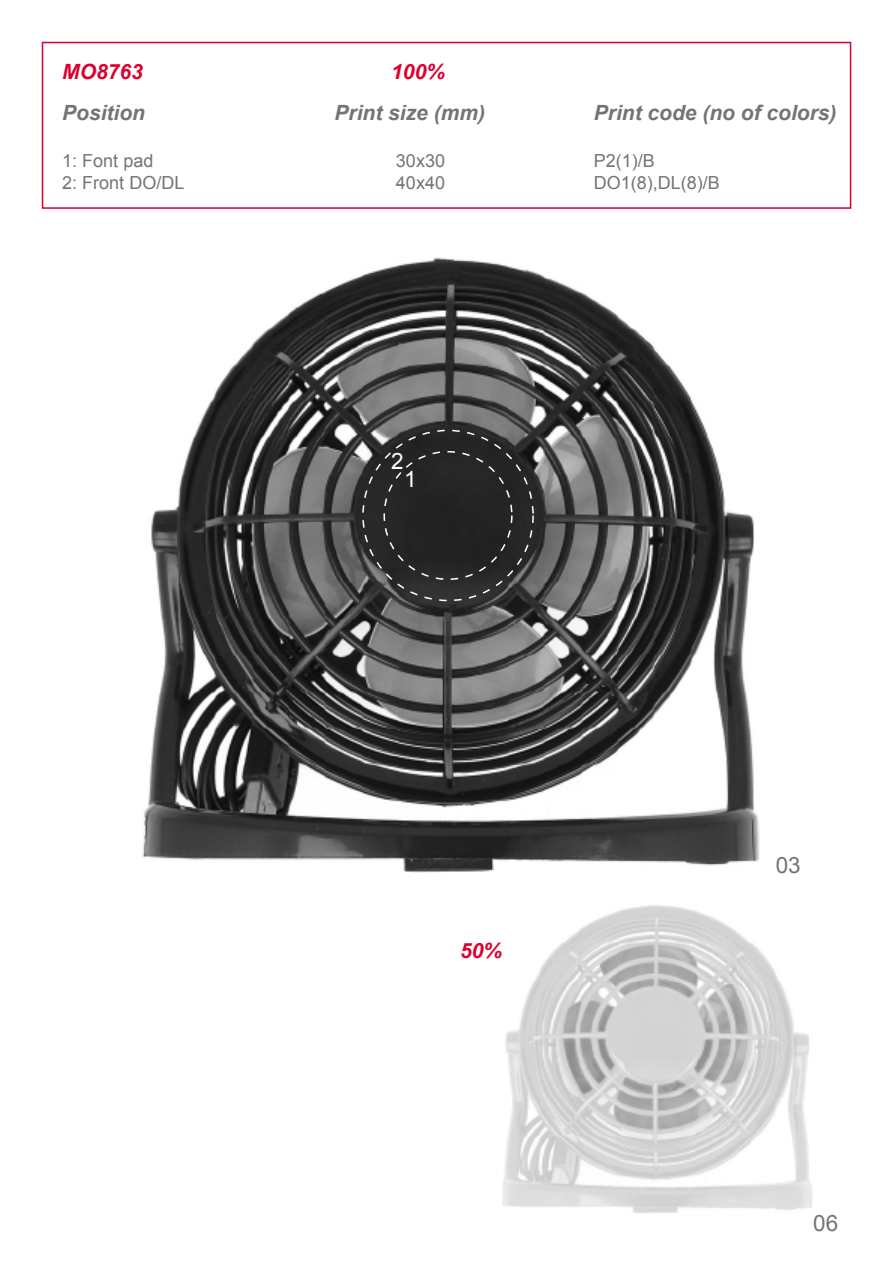
<style>
.page{position:relative;width:893px;height:1263px;background:#fff}
.page>*{position:absolute;margin:0;border:0;box-sizing:border-box;transform-origin:0 0}
.t1{font:22.5px "Arial";color:#747476}
.t2{font:22.5px "Arial";color:#fff}
.t3{font:italic 700 21px "Arial";color:#747476}
.t4{font:italic 700 21px "Arial";color:#dc002e}
.t5{font:18px/21.6px "Arial";color:#747476}
</style>
<div class="page">
<div style="left:42px;top:42px;width:809px;height:167px;border:2px solid #dc002e"></div>
<img style="left:502px;top:905px;width:310px;height:309px">
<img style="left:142px;top:257px;width:618px;height:616px">
<p class="t4" style="left:62px;top:57px;width:82px">MO8763</p>
<p class="t4" style="left:391px;top:57px;width:55px">100%</p>
<p class="t3" style="left:62px;top:99px;width:84px">Position</p>
<p class="t3" style="left:335px;top:99px;width:152px">Print size (mm)</p>
<p class="t3" style="left:594px;top:99px;width:244px">Print code (no of colors)</p>
<p class="t5" style="left:62px;top:150px;width:124px">1: Font pad<br>2: Front DO/DL</p>
<p class="t5" style="left:396px;top:150px;width:51px">30x30<br>40x40</p>
<p class="t5" style="left:594px;top:150px;width:128px">P2(1)/B<br>DO1(8),DL(8)/B</p>
<p class="t2" style="left:391px;top:445px;width:14px">2</p>
<p class="t2" style="left:404px;top:464px;width:14px">1</p>
<p class="t4" style="left:460px;top:936px;width:44px">50%</p>
<p class="t1" style="left:776px;top:849px;width:27px">03</p>
<p class="t1" style="left:813px;top:1208px;width:27px">06</p>
</div>
